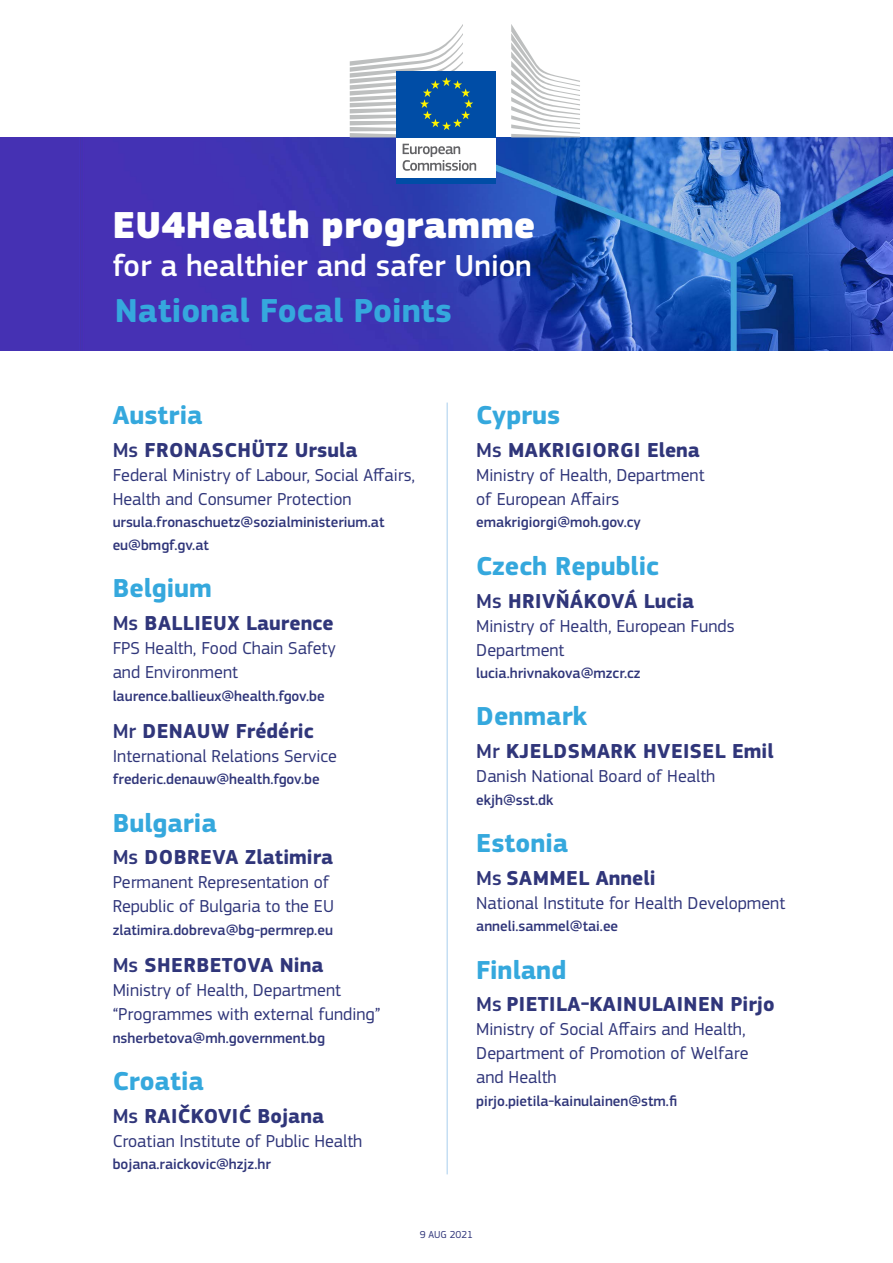
<style>
.page{position:relative;width:893px;height:1263px;background:#fff}
.page>*{position:absolute;margin:0;border:0;box-sizing:border-box;transform-origin:0 0}
.t1{font:900 39px "EC Square Sans Pro Extra";color:#fff}
.t2{font:700 34.5px "EC Square Sans Pro";color:#35a8dd}
.t3{font:500 31.5px "EC Square Sans Pro";color:#fff}
.t4{font:700 27px "EC Square Sans Pro";color:#35a8dd}
.t5{font:700 21px "EC Square Sans Pro";letter-spacing:.02em;color:#30367a}
.t6{font:700 21px "EC Square Sans Pro";color:#30367a}
.t7{font:18px/24px "EC Square Sans Pro";color:#30367a}
.t8{font:500 15px/22.5px "EC Square Sans Pro";color:#30367a}
.t9{font:10.5px "EC Square Sans Pro";color:#30367a}
.s1{font-weight:500}
</style>
<div class="page">
<hr style="left:446px;top:403px;width:2px;height:771px;background:#c5def3">
<div style="left:0;top:137px;width:893px;height:214px;background:#4531b3"></div>
<img style="left:286px;top:137px;width:607px;height:214px">
<div style="left:397px;top:135px;width:99px;height:45px;background:#fff"></div>
<svg style="left:403px;top:144px;width:73px;height:27px"></svg>
<div style="left:397px;top:178px;width:99px;height:6px;background:#004da6"></div>
<svg style="left:511px;top:24px;width:69px;height:113px"></svg>
<div style="left:397px;top:71px;width:99px;height:66px;background:#004da6"></div>
<svg style="left:350px;top:24px;width:123px;height:113px"></svg>
<h1 class="t1" style="left:112px;top:201px;width:424px">EU4Health programme</h1>
<h3 class="t3" style="left:112px;top:247px;width:421px">for a healthier and safer Union</h3>
<h2 class="t2" style="left:115px;top:290px;width:339px">National Focal Points</h2>
<h3 class="t4" style="left:113px;top:399px;width:91px">Austria</h3>
<p class="t5" style="left:113px;top:437px;width:246px"><span class="s1">Ms</span> FRONASCHÜTZ Ursula</p>
<p class="t7" style="left:113px;top:463px;width:304px">Federal Ministry of Labour, Social Affairs,<br>Health and Consumer Protection</p>
<p class="t8" style="left:113px;top:512px;width:273px">ursula.fronaschuetz@sozialministerium.at eu@bmgf.gv.at</p>
<h3 class="t4" style="left:113px;top:572px;width:101px">Belgium</h3>
<p class="t5" style="left:113px;top:610px;width:223px"><span class="s1">Ms</span> BALLIEUX Laurence</p>
<p class="t7" style="left:113px;top:636px;width:225px">FPS Health, Food Chain Safety and Environment</p>
<p class="t8" style="left:113px;top:685px;width:213px">laurence.ballieux@health.fgov.be</p>
<p class="t6" style="left:113px;top:718px;width:203px"><span class="s1">Mr</span> DENAUW Frédéric</p>
<p class="t7" style="left:113px;top:744px;width:226px">International Relations Service</p>
<p class="t8" style="left:113px;top:768px;width:208px">frederic.denauw@health.fgov.be</p>
<h3 class="t4" style="left:113px;top:807px;width:106px">Bulgaria</h3>
<p class="t6" style="left:113px;top:845px;width:222px"><span class="s1">Ms</span> DOBREVA Zlatimira</p>
<p class="t7" style="left:113px;top:870px;width:223px">Permanent Representation of<br>Republic of Bulgaria to the EU</p>
<p class="t8" style="left:113px;top:919px;width:222px">zlatimira.dobreva@bg-permrep.eu</p>
<p class="t5" style="left:113px;top:952px;width:212px"><span class="s1">Ms</span> SHERBETOVA Nina</p>
<p class="t7" style="left:113px;top:978px;width:269px">Ministry of Health, Department “Programmes with external funding”</p>
<p class="t8" style="left:113px;top:1027px;width:214px">nsherbetova@mh.government.bg</p>
<h3 class="t4" style="left:113px;top:1065px;width:93px">Croatia</h3>
<p class="t6" style="left:113px;top:1103px;width:213px"><span class="s1">Ms</span> RAIČKOVIĆ Bojana</p>
<p class="t7" style="left:113px;top:1129px;width:251px">Croatian Institute of Public Health</p>
<p class="t8" style="left:113px;top:1153px;width:160px">bojana.raickovic@hzjz.hr</p>
<h3 class="t4" style="left:476px;top:399px;width:86px">Cyprus</h3>
<p class="t5" style="left:476px;top:437px;width:225px"><span class="s1">Ms</span> MAKRIGIORGI Elena</p>
<p class="t7" style="left:476px;top:463px;width:230px">Ministry of Health, Department of European Affairs</p>
<p class="t8" style="left:476px;top:512px;width:166px">emakrigiorgi@moh.gov.cy</p>
<h3 class="t4" style="left:476px;top:550px;width:184px">Czech Republic</h3>
<p class="t6" style="left:476px;top:588px;width:220px"><span class="s1">Ms</span> HRIVŇÁKOVÁ Lucia</p>
<p class="t7" style="left:476px;top:614px;width:260px">Ministry of Health, European Funds<br>Department</p>
<p class="t8" style="left:476px;top:662px;width:166px">lucia.hrivnakova@mzcr.cz</p>
<h3 class="t4" style="left:476px;top:700px;width:112px">Denmark</h3>
<p class="t5" style="left:476px;top:739px;width:299px"><span class="s1">Mr</span> KJELDSMARK HVEISEL Emil</p>
<p class="t7" style="left:476px;top:764px;width:241px">Danish National Board of Health</p>
<p class="t8" style="left:476px;top:789px;width:79px">ekjh@sst.dk</p>
<h3 class="t4" style="left:476px;top:827px;width:94px">Estonia</h3>
<p class="t5" style="left:476px;top:865px;width:181px"><span class="s1">Ms</span> SAMMEL Anneli</p>
<p class="t7" style="left:476px;top:891px;width:310px">National Institute for Health Development</p>
<p class="t8" style="left:476px;top:915px;width:143px">anneli.sammel@tai.ee</p>
<h3 class="t4" style="left:476px;top:954px;width:92px">Finland</h3>
<p class="t5" style="left:476px;top:992px;width:300px"><span class="s1">Ms</span> PIETILA-KAINULAINEN Pirjo</p>
<p class="t7" style="left:476px;top:1017px;width:274px">Ministry of Social Affairs and Health,<br>Department of Promotion of Welfare and Health</p>
<p class="t8" style="left:476px;top:1090px;width:202px">pirjo.pietila-kainulainen@stm.fi</p>
<p class="t9" style="left:420px;top:1229px;width:55px">9 AUG 2021</p>
</div>
